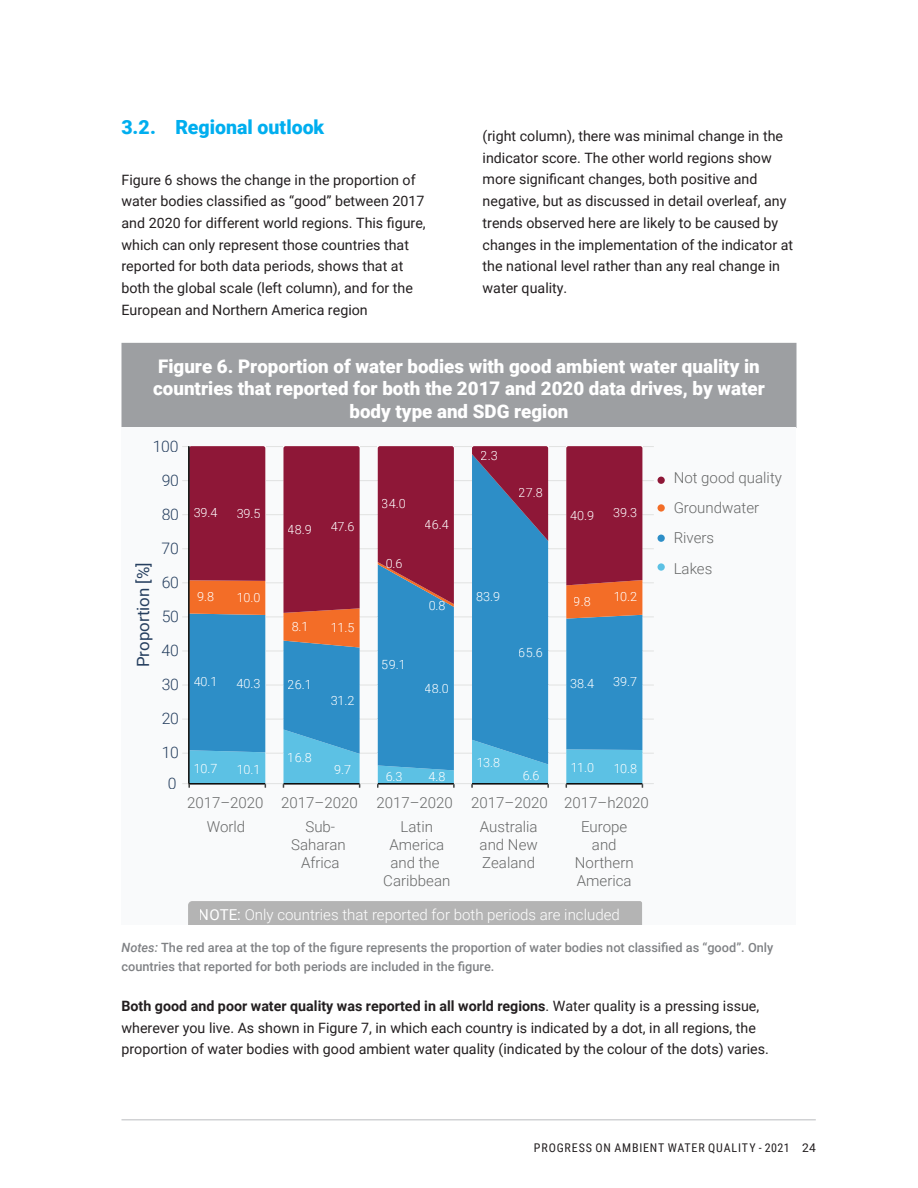
<style>
.page{position:relative;width:918px;height:1188px;background:#fff}
.page>*{position:absolute;margin:0;border:0;box-sizing:border-box;transform-origin:0 0}
.t1{font:900 19.5px "Roboto";color:#00aeef}
.CHART_TABLE_H1_two_l{font:900 18.75px/22.5px "Roboto";color:#fff;text-align:center}
.t2{font:16.8px "Roboto";color:#263f5f}
.t3{font:300 15.75px/30.5px "Roboto";color:#263f5f;text-align:center}
.t4{font:300 15px/18px "Roboto";color:#676868;text-align:center}
.t5{font:300 15px "Roboto";color:#fff}
.Body_Light_Single_Co{font:14.25px/21.8px "Roboto";color:#231f20}
.CAP_below_image{font:500 12.75px/18.8px "Roboto";color:#808285}
.t6{font:300 12.6px "Roboto";color:#fff}
.FOOTER_recto{font:12px "Roboto Condensed";letter-spacing:.07em;color:#231f20}
.s1{font-weight:400}
.s2{font-style:italic}
.s3{font-weight:700}
.s4{font-family:"Roboto"}
</style>
<div class="page">
<div style="left:122px;top:343px;width:674px;height:85px;background:#9d9fa2"></div>
<div style="left:122px;top:427px;width:674px;height:497px;background:#f9fafb"></div>
<div style="left:188px;top:901px;width:454px;height:23px;background:#b4b4b4"></div>
<hr style="left:182px;top:446px;width:472px;height:1px;background:#e1e2e1">
<hr style="left:182px;top:480px;width:472px;height:1px;background:#e1e2e1">
<hr style="left:182px;top:514px;width:472px;height:1px;background:#e1e2e1">
<hr style="left:182px;top:548px;width:472px;height:1px;background:#e1e2e1">
<hr style="left:182px;top:582px;width:472px;height:1px;background:#e1e2e1">
<hr style="left:182px;top:617px;width:472px;height:1px;background:#e1e2e1">
<hr style="left:182px;top:651px;width:472px;height:1px;background:#e1e2e1">
<hr style="left:182px;top:685px;width:472px;height:1px;background:#e1e2e1">
<hr style="left:182px;top:719px;width:472px;height:1px;background:#e1e2e1">
<hr style="left:182px;top:753px;width:472px;height:1px;background:#e1e2e1">
<hr style="left:182px;top:783px;width:472px;height:1px;background:#e1e2e1">
<svg style="left:188px;top:446px;width:78px;height:342px;background:#685d7f"></svg>
<svg style="left:283px;top:446px;width:77px;height:342px;background:#765574"></svg>
<svg style="left:377px;top:446px;width:78px;height:342px;background:#5d6490"></svg>
<svg style="left:566px;top:446px;width:77px;height:342px;background:#6c5f81"></svg>
<div style="left:191px;top:760px;width:30px;height:17px;background:#5cc1e4"></div>
<div style="left:191px;top:673px;width:30px;height:18px;background:#2d8ec7"></div>
<div style="left:193px;top:588px;width:26px;height:18px;background:#f36d27"></div>
<div style="left:191px;top:504px;width:30px;height:18px;background:#8e1737"></div>
<div style="left:234px;top:761px;width:30px;height:17px;background:#5cc1e4"></div>
<div style="left:234px;top:675px;width:30px;height:17px;background:#2d8ec7"></div>
<div style="left:234px;top:589px;width:30px;height:18px;background:#f36d27"></div>
<div style="left:234px;top:505px;width:30px;height:17px;background:#8e1737"></div>
<div style="left:285px;top:749px;width:30px;height:18px;background:#5cc1e4"></div>
<div style="left:285px;top:676px;width:30px;height:18px;background:#2d8ec7"></div>
<div style="left:287px;top:618px;width:26px;height:18px;background:#f36d27"></div>
<div style="left:285px;top:521px;width:30px;height:18px;background:#8e1737"></div>
<div style="left:330px;top:761px;width:26px;height:18px;background:#5cc1e4"></div>
<div style="left:328px;top:692px;width:30px;height:17px;background:#2d8ec7"></div>
<div style="left:328px;top:619px;width:30px;height:18px;background:#f36d27"></div>
<div style="left:328px;top:518px;width:30px;height:18px;background:#8e1737"></div>
<div style="left:381px;top:768px;width:26px;height:17px;background:linear-gradient(to right,#5cc1e4,#5cc1e4)"></div>
<div style="left:379px;top:656px;width:30px;height:17px;background:#2d8ec7"></div>
<svg style="left:384px;top:557px;width:21px;height:13px"></svg>
<div style="left:379px;top:495px;width:30px;height:18px;background:#8e1737"></div>
<svg style="left:427px;top:771px;width:21px;height:13px"></svg>
<div style="left:422px;top:680px;width:30px;height:17px;background:#2d8ec7"></div>
<svg style="left:427px;top:599px;width:21px;height:13px"></svg>
<div style="left:422px;top:516px;width:30px;height:18px;background:#8e1737"></div>
<svg style="left:471px;top:446px;width:78px;height:342px;background:#4e8cbb"></svg>
<div style="left:516px;top:484px;width:31px;height:18px;background:#8e1737"></div>
<div style="left:568px;top:759px;width:30px;height:18px;background:#5cc1e4"></div>
<div style="left:568px;top:675px;width:30px;height:17px;background:#2d8ec7"></div>
<div style="left:570px;top:593px;width:26px;height:18px;background:#f36d27"></div>
<div style="left:568px;top:507px;width:30px;height:18px;background:#8e1737"></div>
<div style="left:610px;top:760px;width:31px;height:17px;background:#5cc1e4"></div>
<div style="left:610px;top:673px;width:31px;height:18px;background:#2d8ec7"></div>
<div style="left:610px;top:588px;width:31px;height:18px;background:#f36d27"></div>
<div style="left:610px;top:504px;width:31px;height:18px;background:#8e1737"></div>
<div style="left:658px;top:477px;width:7px;height:7px;background:#8e1737;border-radius:50%"></div>
<div style="left:658px;top:504px;width:7px;height:8px;background:#f36d27;border-radius:50%"></div>
<div style="left:658px;top:535px;width:7px;height:7px;background:#2d8ec7;border-radius:50%"></div>
<div style="left:658px;top:563px;width:7px;height:8px;background:#5cc1e4;border-radius:50%"></div>
<hr style="left:122px;top:1119px;width:694px;height:1px;background:#d1d2d4">
<p class="t1" style="left:122px;top:114px;width:204px">3.2. Regional outlook</p>
<p class="Body_Light_Single_Co" style="left:122px;top:168px;width:306px">Figure 6 shows the change in the proportion of water bodies classified as “good” between 2017 and 2020 for different world regions. This figure, which can only represent those countries that reported for both data periods, shows that at both the global scale (left column), and for the European and Northern America region</p>
<p class="Body_Light_Single_Co" style="left:483px;top:124px;width:312px">(right column), there was minimal change in the indicator score. The other world regions show more significant changes, both positive and negative, but as discussed in detail overleaf, any trends observed here are likely to be caused by changes in the implementation of the indicator at the national level rather than any real change in water quality.</p>
<p class="CHART_TABLE_H1_two_l" style="left:153px;top:354px;width:613px">Figure 6. Proportion of water bodies with good ambient water quality in countries that reported for both the 2017 and 2020 data drives, by water body type and SDG region</p>
<p class="t3" style="left:152px;top:430px;width:28px">100</p>
<p class="t3" style="left:161px;top:464px;width:19px">90</p>
<p class="t3" style="left:161px;top:498px;width:19px">80</p>
<p class="t2" style="left:131px;top:667px;width:107px;rotate:-90deg">Proportion [%]</p>
<p class="t3" style="left:161px;top:532px;width:19px">70</p>
<p class="t3" style="left:161px;top:567px;width:19px">60</p>
<p class="t3" style="left:161px;top:601px;width:19px">50</p>
<p class="t3" style="left:161px;top:635px;width:19px">40</p>
<p class="t3" style="left:161px;top:669px;width:19px">30</p>
<p class="t3" style="left:161px;top:703px;width:19px">20</p>
<p class="t3" style="left:161px;top:737px;width:19px">10<br>0</p>
<p class="t6" style="left:481px;top:447px;width:19px">2.3</p>
<p class="t6" style="left:194px;top:504px;width:26px">39.4</p>
<p class="t6" style="left:236px;top:505px;width:26px">39.5</p>
<p class="t6" style="left:288px;top:521px;width:26px">48.9</p>
<p class="t6" style="left:331px;top:518px;width:26px">47.6</p>
<p class="t6" style="left:382px;top:495px;width:26px">34.0</p>
<p class="t6" style="left:425px;top:516px;width:26px">46.4</p>
<p class="t6" style="left:519px;top:484px;width:26px">27.8</p>
<p class="t6" style="left:570px;top:507px;width:26px">40.9</p>
<p class="t6" style="left:613px;top:504px;width:26px">39.3</p>
<p class="t6" style="left:386px;top:554px;width:19px">0.6</p>
<p class="t6" style="left:197px;top:588px;width:19px">9.8</p>
<p class="t6" style="left:236px;top:589px;width:26px">10.0</p>
<p class="t6" style="left:428px;top:597px;width:19px">0.8</p>
<p class="t6" style="left:476px;top:588px;width:26px">83.9</p>
<p class="t6" style="left:574px;top:593px;width:19px">9.8</p>
<p class="t6" style="left:613px;top:588px;width:26px">10.2</p>
<p class="t6" style="left:291px;top:618px;width:19px">8.1</p>
<p class="t6" style="left:331px;top:619px;width:26px">11.5</p>
<p class="t6" style="left:519px;top:644px;width:26px">65.6</p>
<p class="t6" style="left:382px;top:656px;width:26px">59.1</p>
<p class="t6" style="left:194px;top:673px;width:26px">40.1</p>
<p class="t6" style="left:236px;top:675px;width:26px">40.3</p>
<p class="t6" style="left:288px;top:676px;width:26px">26.1</p>
<p class="t6" style="left:425px;top:680px;width:26px">48.0</p>
<p class="t6" style="left:570px;top:675px;width:26px">38.4</p>
<p class="t6" style="left:613px;top:673px;width:26px">39.7</p>
<p class="t6" style="left:331px;top:691px;width:26px">31.2</p>
<p class="t6" style="left:194px;top:760px;width:26px">10.7</p>
<p class="t6" style="left:236px;top:760px;width:26px">10.1</p>
<p class="t6" style="left:288px;top:749px;width:26px">16.8</p>
<p class="t6" style="left:334px;top:761px;width:19px">9.7</p>
<p class="t6" style="left:386px;top:767px;width:19px">6.3</p>
<p class="t6" style="left:428px;top:768px;width:19px">4.8</p>
<p class="t6" style="left:476px;top:754px;width:26px">13.8</p>
<p class="t6" style="left:523px;top:767px;width:19px">6.6</p>
<p class="t6" style="left:570px;top:759px;width:26px">11.0</p>
<p class="t6" style="left:613px;top:760px;width:26px">10.8</p>
<p class="t4" style="left:187px;top:793px;width:463px">2017–2020 2017–2020 2017–2020 2017–2020 2017–h2020</p>
<p class="t4" style="left:207px;top:817px;width:40px">World</p>
<p class="t4" style="left:291px;top:817px;width:56px">Sub-<br>Saharan<br>Africa</p>
<p class="t4" style="left:383px;top:817px;width:69px">Latin<br>America and the<br>Caribbean</p>
<p class="t4" style="left:480px;top:817px;width:60px;text-align:justify">Australia and New Zealand</p>
<p class="t4" style="left:575px;top:817px;width:60px">Europe and<br>Northern<br>America</p>
<p class="t5" style="left:199px;top:904px;width:422px"><span class="s1">NOTE:</span> Only countries that reported for both periods are included</p>
<p class="t4" style="left:674px;top:462px;width:110px;line-height:30.2px;text-align:left">Not good quality<br>Groundwater<br>Rivers<br>Lakes</p>
<p class="CAP_below_image" style="left:121px;top:938px;width:653px"><span class="s2">Notes:</span> The red area at the top of the figure represents the proportion of water bodies not classified as “good”. Only countries that reported for both periods are included in the figure.</p>
<p class="Body_Light_Single_Co" style="left:122px;top:995px;width:649px"><span class="s3">Both good and poor water quality was reported in all world regions</span>. Water quality is a pressing issue, wherever you live. As shown in Figure 7, in which each country is indicated by a dot, in all regions, the proportion of water bodies with good ambient water quality (indicated by the colour of the dots) varies.</p>
<p class="FOOTER_recto" style="left:534px;top:1139px;width:283px">PROGRESS ON AMBIENT WATER QUALITY - 2021 <span class="s4">24</span></p>
</div>
